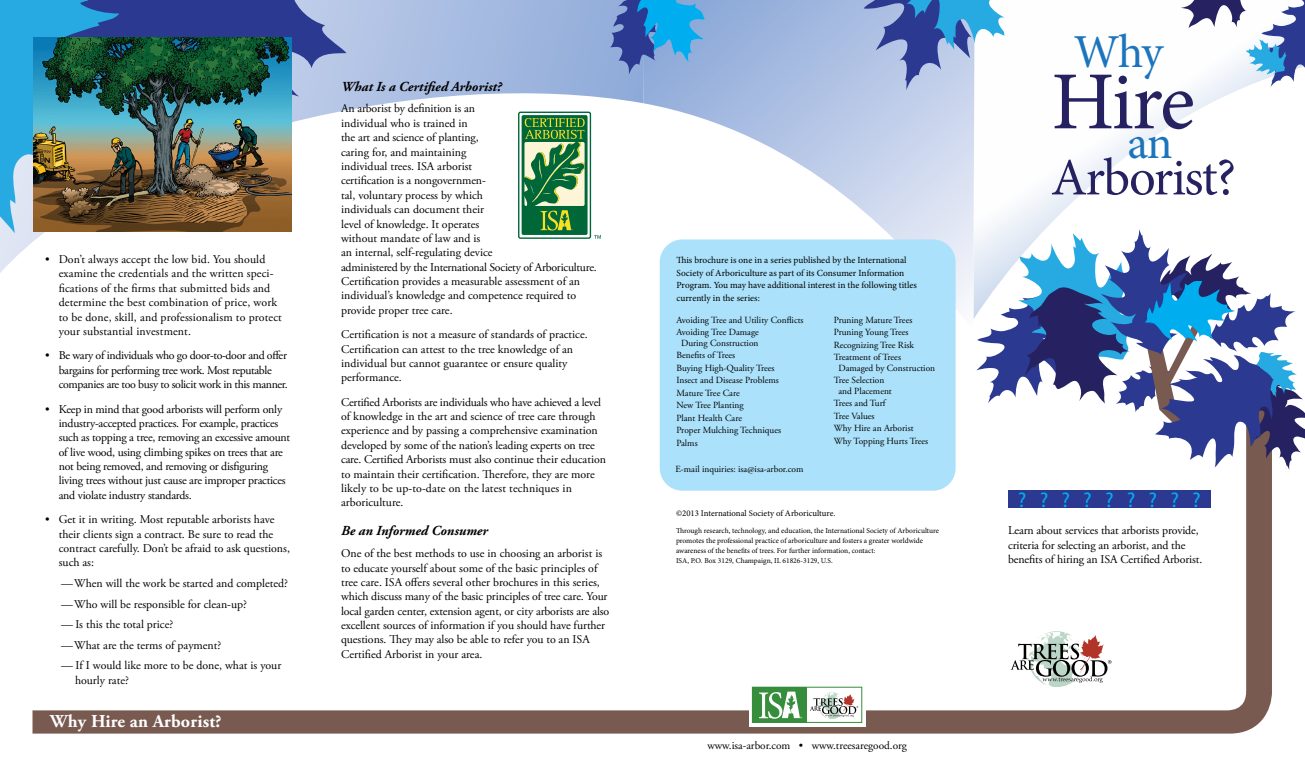
<style>
.page{position:relative;width:1305px;height:765px;background:#fff}
.page>*{position:absolute;margin:0;border:0;box-sizing:border-box;transform-origin:0 0}
.t1{font:82.5px "Minion Pro";color:#262262}
.t2{font:52.62px "Minion Pro";letter-spacing:-.035em;color:#262262}
.t3{font:47.38px/91.4px "Minion Pro";color:#1c75bc;text-align:right}
.t4{font:21.25px "Myriad Pro";color:#00aeef}
.t5{font:700 18.12px "Adobe Garamond Pro";letter-spacing:.01em;color:#fff}
.t6{font:italic 700 13.75px "Adobe Garamond Pro";color:#000}
.t7{font:11.88px/14.4px "Adobe Garamond Pro";color:#000}
.t8{font:11.88px/14.4px "Adobe Garamond Pro";letter-spacing:-.02em;color:#000}
.t9{font:11.88px/14.4px "Adobe Garamond Pro";letter-spacing:-.03em;color:#000}
.t10{font:11.25px "Adobe Garamond Pro";color:#000}
.t11{font:9.38px/12.5px "Adobe Garamond Pro";color:#000}
.t12{font:9.38px/12.5px "Minion Pro";color:#000}
.t13{font:8.75px "Minion Pro";color:#000}
.t14{font:7.5px/10px "Minion Pro";color:#000}
</style>
<div class="page">
<svg style="left:975px;top:87px;width:269px;height:230px"></svg>
<svg style="left:643px;top:0;width:332px;height:327px"></svg>
<div style="left:1008px;top:491px;width:203px;height:17px;background:#2b3990"></div>
<div style="left:1246px;top:409px;width:26px;height:284px;background:#785a51"></div>
<svg style="left:32px;top:691px;width:1240px;height:43px;fill:#785a51"></svg>
<div style="left:660px;top:239px;width:296px;height:252px;background:#abe1fa;border-radius:22px"></div>
<svg style="left:1010px;top:631px;width:101px;height:56px"></svg>
<svg style="left:0;top:0;width:643px;height:273px"></svg>
<svg style="left:610px;top:0;width:95px;height:75px;background:#498fcd"></svg>
<svg style="left:146px;top:0;width:200px;height:140px;background:#7280ba"></svg>
<svg style="left:0;top:0;width:146px;height:233px;background:#429fd4"></svg>
<img style="left:33px;top:37px;width:258px;height:194px">
<svg style="left:864px;top:0;width:147px;height:90px"></svg>
<svg style="left:976px;top:229px;width:329px;height:241px"></svg>
<svg style="left:1181px;top:0;width:124px;height:87px"></svg>
<svg style="left:749px;top:686px;width:117px;height:40px"></svg>
<div style="left:752px;top:687px;width:110px;height:36px;border:1px solid #368e3c"></div>
<div style="left:752px;top:687px;width:55px;height:36px;background:#368e3c"></div>
<svg style="left:759px;top:692px;width:43px;height:27px"></svg>
<svg style="left:810px;top:692px;width:48px;height:27px"></svg>
<svg style="left:519px;top:112px;width:71px;height:126px"></svg>
<div style="left:518px;top:112px;width:73px;height:127px;border:1px solid #006838;border-radius:2px"></div>
<svg style="left:522px;top:115px;width:66px;height:120px;background:#4e9157"></svg>
<svg style="left:594px;top:235px;width:7px;height:4px"></svg>
<p class="t7" style="left:59px;top:253px;width:225px;text-indent:-14px">• Don’t always accept the low bid. You should examine the credentials and the written speci&shy;fications of the firms that submitted bids and determine the best combination of price, work to be done, skill, and professionalism to protect your substantial investment.</p>
<p class="t9" style="left:59px;top:349px;width:231px;text-indent:-14px">• Be wary of individuals who go door-to-door and offer bargains for performing tree work. Most reputable companies are too busy to solicit work in this manner.</p>
<p class="t8" style="left:59px;top:402px;width:233px;text-indent:-14px">• Keep in mind that good arborists will perform only industry-accepted practices. For example, practices such as topping a tree, removing an excessive amount of live wood, using climbing spikes on trees that are not being removed, and removing or disfiguring living trees without just cause are improper practices and violate industry standards.</p>
<p class="t7" style="left:59px;top:513px;width:233px;text-indent:-14px">• Get it in writing. Most reputable arborists have their clients sign a contract. Be sure to read the contract carefully. Don’t be afraid to ask questions, such as:</p>
<p class="t7" style="left:61px;top:573px;width:228px;line-height:20.6px">—When will the work be started and completed? —Who will be responsible for clean-up?</p>
<p class="t7" style="left:61px;top:615px;width:162px;line-height:20.6px">— Is this the total price?<br>—What are the terms of payment?</p>
<p class="t7" style="left:75px;top:659px;width:208px;text-indent:-14px">— If I would like more to be done, what is your hourly rate?</p>
<h3 class="t5" style="left:50px;top:711px;width:173px">Why Hire an Arborist?</h3>
<p class="t6" style="left:341px;top:78px;width:162px">What Is a Certified Arborist?</p>
<p class="t7" style="left:341px;top:102px;width:257px">An arborist by definition is an<br>individual who is trained in<br>the art and science of planting,<br>caring for, and maintaining<br>individual trees. ISA arborist<br>certification is a nongovernmen-<br>tal, voluntary process by which<br>individuals can document their<br>level of knowledge. It operates<br>without mandate of law and is<br>an internal, self-regulating device<br>administered by the International Society of Arboriculture.<br>Certification provides a measurable assessment of an individual’s knowledge and competence required to provide proper tree care.</p>
<p class="t7" style="left:341px;top:328px;width:248px">Certification is not a measure of standards of practice.<br>Certification can attest to the tree knowledge of an individual but cannot guarantee or ensure quality performance.</p>
<p class="t7" style="left:341px;top:395px;width:266px">Certified Arborists are individuals who have achieved a level of knowledge in the art and science of tree care through experience and by passing a comprehensive examination developed by some of the nation’s leading experts on tree care. Certified Arborists must also continue their education to maintain their certification. Therefore, they are more likely to be up-to-date on the latest techniques in arboriculture.</p>
<p class="t6" style="left:341px;top:523px;width:148px">Be an Informed Consumer</p>
<p class="t7" style="left:341px;top:547px;width:270px">One of the best methods to use in choosing an arborist is to educate yourself about some of the basic principles of tree care. ISA offers several other brochures in this series, which discuss many of the basic principles of tree care. Your local garden center, extension agent, or city arborists are also excellent sources of information if you should have further questions. They may also be able to refer you to an ISA Certified Arborist in your area.</p>
<p class="t12" style="left:676px;top:254px;width:242px">This brochure is one in a series published by the International Society of Arboriculture as part of its Consumer Information Program. You may have additional interest in the following titles currently in the series:</p>
<p class="t11" style="left:676px;top:314px;width:129px">Avoiding Tree and Utility Conflicts<br>Avoiding Tree Damage</p>
<p class="t11" style="left:676px;top:337px;width:106px;text-indent:5px">During Construction<br>Benefits of Trees<br>Buying High-Quality Trees<br>Insect and Disease Problems<br>Mature Tree Care<br>New Tree Planting<br>Plant Health Care<br>Proper Mulching Techniques<br>Palms</p>
<p class="t11" style="left:834px;top:314px;width:82px">Pruning Mature Trees<br>Pruning Young Trees<br>Recognizing Tree Risk<br>Treatment of Trees</p>
<p class="t11" style="left:834px;top:362px;width:103px;text-indent:5px">Damaged by Construction<br>Tree Selection</p>
<p class="t11" style="left:834px;top:385px;width:96px;text-indent:5px">and Placement<br>Trees and Turf<br>Tree Values<br>Why Hire an Arborist<br>Why Topping Hurts Trees</p>
<p class="t11" style="left:675px;top:463px;width:130px">E-mail inquiries: isa@isa-arbor.com</p>
<p class="t13" style="left:676px;top:507px;width:161px">©2013 International Society of Arboriculture.</p>
<p class="t14" style="left:676px;top:525px;width:264px">Through research, technology, and education, the International Society of Arboriculture promotes the professional practice of arboriculture and fosters a greater worldwide awareness of the benefits of trees. For further information, contact:<br>ISA, P.O. Box 3129, Champaign, IL 61826-3129, U.S.</p>
<p class="t10" style="left:707px;top:739px;width:201px">www.isa-arbor.com • www.treesaregood.org</p>
<h3 class="t3" style="left:1074px;top:6px;width:101px">Why an</h3>
<h2 class="t2" style="left:1051px;top:142px;width:187px">Arborist?</h2>
<h1 class="t1" style="left:1051px;top:47px;width:145px">Hire</h1>
<h3 class="t4" style="left:1018px;top:486px;width:184px">?????????</h3>
<p class="t7" style="left:1008px;top:524px;width:196px">Learn about services that arborists provide, criteria for selecting an arborist, and the benefits of hiring an ISA Certified Arborist.</p>
</div>
